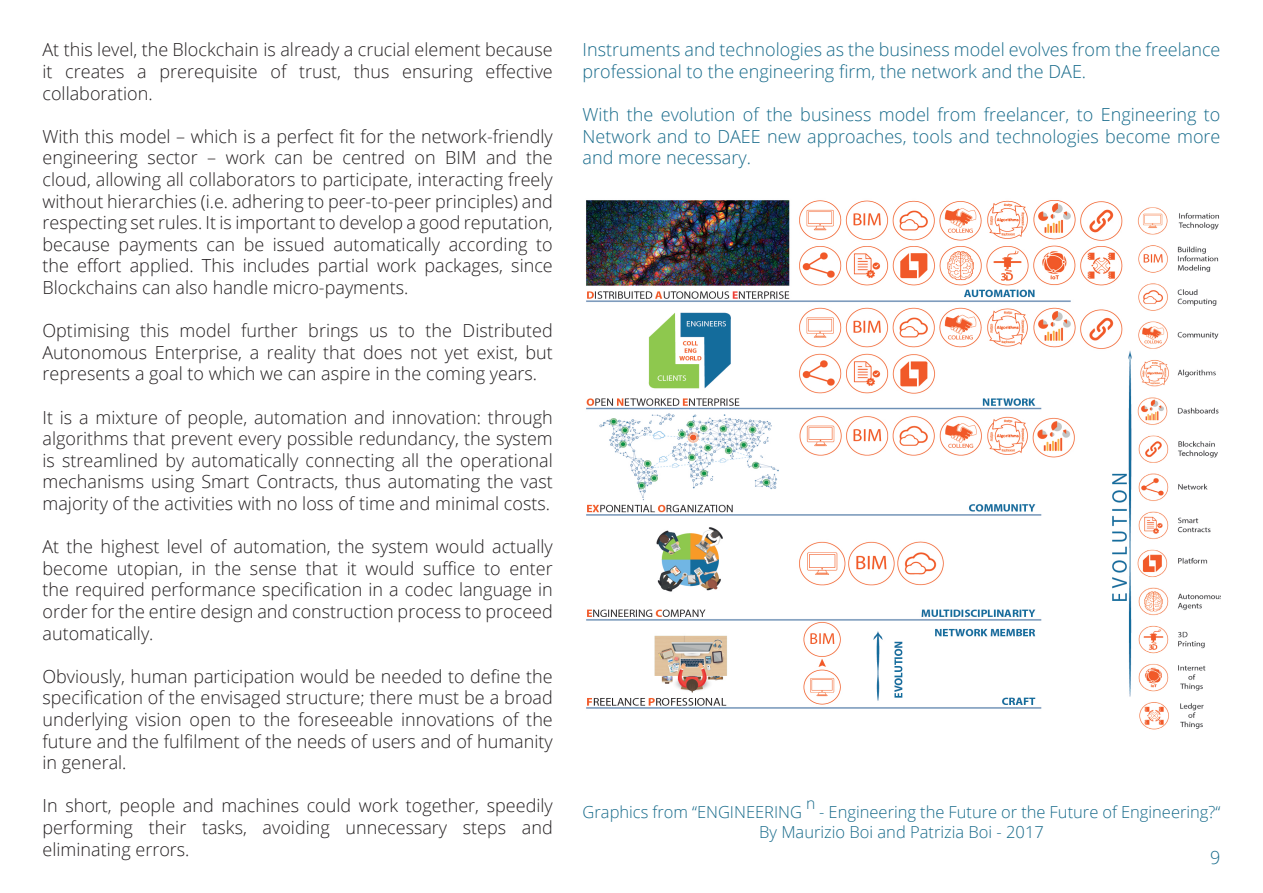
<style>
.page{position:relative;width:1263px;height:893px;background:#fff}
.page>*{position:absolute;margin:0;border:0;box-sizing:border-box;transform-origin:0 0}
.t1{font:300 18px/21.6px "Open Sans";color:#231f20;text-align:justify}
.t2{font:300 18px/21.6px "Open Sans";color:#186b8b}
.t3{font:300 16.5px/19.8px "Open Sans";color:#186b8b}
.t4{font:300 15.75px "Open Sans";color:#186b8b}
.s1{font-style:inherit}
</style>
<div class="page">
<img style="left:586px;top:200px;width:546px;height:509px">
<img style="left:1137px;top:207px;width:83px;height:523px">
<p class="t2" style="left:583px;top:38px;width:639px">I nstruments and technologies as the business model evolves from the freelance professional to the engineering firm, the network and the DAE.</p>
<p class="t2" style="left:583px;top:103px;width:639px;text-align:justify">With the evolution of the business model from freelancer, to E ngineering to N etwork and to DAEE new approaches, tools and technologies become more and more necessary.</p>
<p class="t1" style="left:43px;top:38px;width:512px">At this level, the Blockchain is already a crucial element because it creates a prerequisite of trust, thus ensuring effective collaboration.</p>
<p class="t1" style="left:43px;top:125px;width:512px">With this model – which is a perfect fit for the network-friendly engineering sector – work can be centred on BI M and the cloud, allowing all collaborators to participate, interacting freely without hierarchies (i.e. adhering to peer-to-peer principles) and respecting set rules. It is important to develop a good reputation, because payments can be issued automatically according to the effort applied. This includes partial work packages, since Blockchains can also handle micro-payments.</p>
<p class="t1" style="left:43px;top:319px;width:512px">Optimising this model further brings us to the Distributed Autonomous E nterprise, a reality that does not yet exist, but represents a goal to which we can aspire in the coming years.</p>
<p class="t1" style="left:43px;top:406px;width:512px">It is a mixture of people, automation and innovation: through algorithms that prevent every possible redundancy, the system is streamlined by automatically connecting all the operational mechanisms using Smart Contracts, thus automating the vast majority of the activities with no loss of time and minimal costs.</p>
<p class="t1" style="left:43px;top:535px;width:512px">At the highest level of automation, the system would actually become utopian, in the sense that it would suffice to enter the required performance specification in a codec language in order for the entire design and construction process to proceed automatically.</p>
<p class="t1" style="left:43px;top:665px;width:512px">Obviously, human participation would be needed to define the specification of the envisaged structure; there must be a broad underlying vision open to the foreseeable innovations of the future and the fulfilment of the needs of users and of humanity in general.</p>
<p class="t1" style="left:43px;top:794px;width:512px">I n short, people and machines could work together, speedily performing their tasks, avoiding unnecessary steps and eliminating errors.</p>
<p class="t3" style="left:583px;top:802px;width:125px">Graphics from <span class="s1">“</span>ENGINEERING</p>
<p class="t4" style="left:806px;top:792px;width:11px">n</p>
<p class="t3" style="left:759px;top:802px;width:463px;text-indent:60px">- Engineering the Future or the Future of Engineering?<span class="s1">“<br></span>By Maurizio Boi and Patrizia Boi <span class="s1">- 2017</span></p>
<p class="t2" style="left:1210px;top:846px;width:12px">9</p>
</div>
